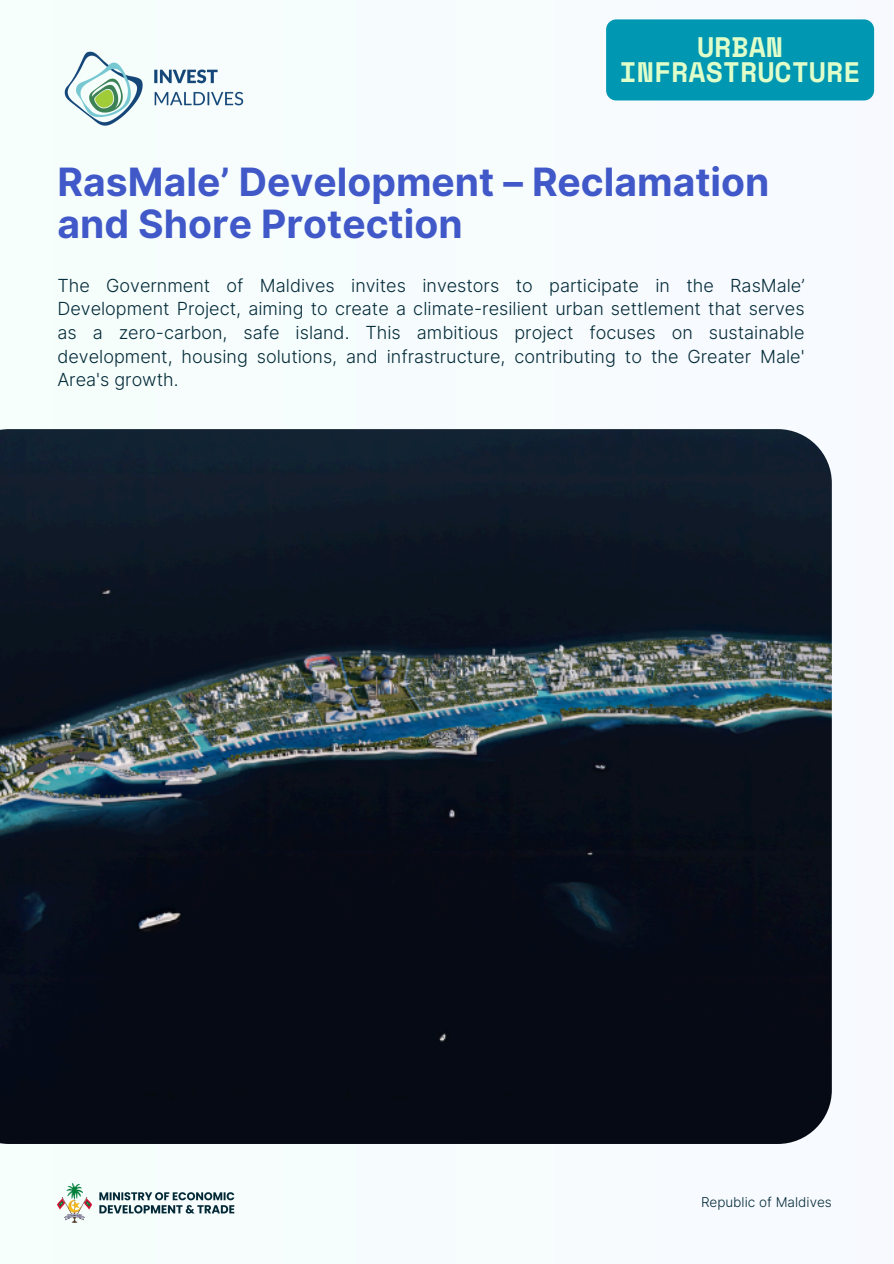
<style>
.page{position:relative;width:894px;height:1264px;background:#fff}
.page>*{position:absolute;margin:0;border:0;box-sizing:border-box;transform-origin:0 0}
.t1{font:700 39px/42.8px "Inter";color:#4058c8}
.t2{font:700 28.05px/26px "Space Mono";color:#e0feca;text-align:center}
.t3{font:300 18px/23.7px "Inter";color:#042b39;text-align:justify}
.t4{font:300 13.5px "Inter";color:#042b39}
</style>
<div class="page">
<div style="left:0;top:0;width:893px;height:1263px;background:#f7fcfd"></div>
<img style="left:0;top:429px;width:831px;height:714px">
<img style="left:64px;top:51px;width:180px;height:75px">
<img style="left:57px;top:1183px;width:177px;height:39px">
<div style="left:606px;top:19px;width:267px;height:81px;background:#0097b2;border-radius:10px"></div>
<p class="t2" style="left:619px;top:33px;width:242px">URBAN<br>INFRASTRUCTURE</p>
<h1 class="t1" style="left:57px;top:160px;width:713px">RasMale’ Development – Reclamation and Shore Protection</h1>
<p class="t3" style="left:57px;top:273px;width:748px">The Government of Maldives invites investors to participate in the RasMale’ Development Project, aiming to create a climate-resilient urban settlement that serves as a zero-carbon, safe island. This ambitious project focuses on sustainable development, housing solutions, and infrastructure, contributing to the Greater Male' Area's growth.</p>
<h3 class="t4" style="left:700px;top:1194px;width:132px">Republic of Maldives</h3>
</div>
